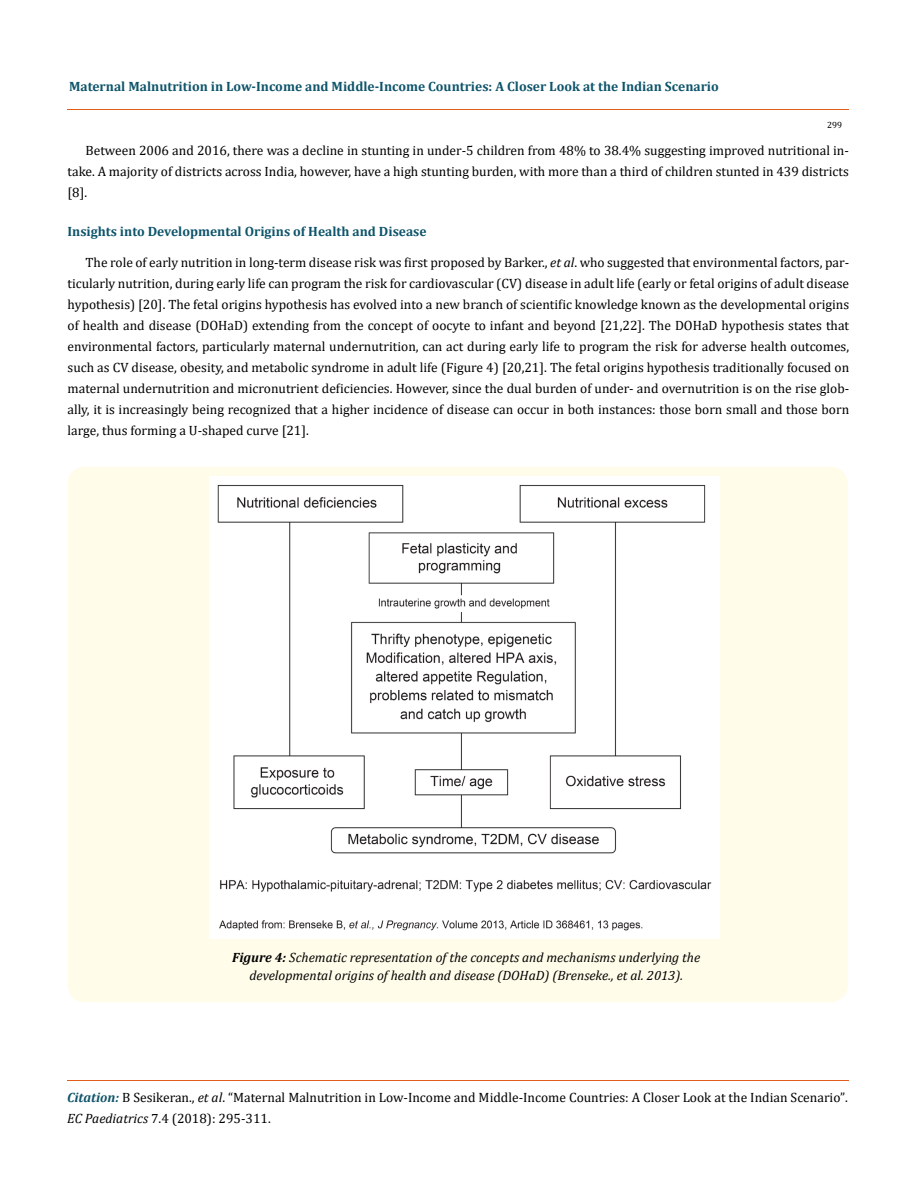
<style>
.page{position:relative;width:917px;height:1190px;background:#fff}
.page>*{position:absolute;margin:0;border:0;box-sizing:border-box;transform-origin:0 0}
.t1{font:13.5px/21px "Cambria";color:#000;text-align:justify}
.t2{font:700 13.5px "Cambria";color:#0e546a}
.t3{font:italic 13.5px/18px "Cambria";color:#000;text-align:center}
.t4{font:9px "Cambria";color:#000}
.s1{font-style:italic}
.s2{font-weight:700}
.s3{font-weight:700;font-style:italic;color:#0e546a}
.s4{font-size:13.35px}
</style>
<div class="page">
<hr style="left:68px;top:109px;width:781px;height:1px;background:#e05d1a">
<div style="left:68px;top:466px;width:780px;height:536px;background:#fffde9;border-radius:18px"></div>
<img style="left:210px;top:476px;width:509px;height:462px">
<p class="t2" style="left:69px;top:77px;width:651px">Maternal Malnutrition in Low-Income and Middle-Income Countries: A Closer Look at the Indian Scenario</p>
<p class="t4" style="left:827px;top:120px;width:16px">299</p>
<p class="t1" style="left:68px;top:140px;width:783px;text-indent:18px">Between 2006 and 2016, there was a decline in stunting in under-5 children from 48% to 38.4% suggesting improved nutritional in&shy;take. A majority of districts across India, however, have a high stunting burden, with more than a third of children stunted in 439 districts [8].</p>
<p class="t2" style="left:68px;top:221px;width:360px">Insights into Developmental Origins of Health and Disease</p>
<p class="t1" style="left:68px;top:252px;width:783px;text-indent:18px">The role of early nutrition in long-term disease risk was first proposed by Barker., <span class="s1">et al</span>. who suggested that environmental factors, par&shy;ticularly nutrition, during early life can program the risk for cardiovascular (CV) disease in adult life (early or fetal origins of adult disease hypothesis) [20]. The fetal origins hypothesis has evolved into a new branch of scientific knowledge known as the developmental origins of health and disease (DOHaD) extending from the concept of oocyte to infant and beyond [21,22]. The DOHaD hypothesis states that environmental factors, particularly maternal undernutrition, can act during early life to program the risk for adverse health outcomes, such as CV disease, obesity, and metabolic syndrome in adult life (Figure 4) [20,21]. The fetal origins hypothesis traditionally focused on maternal undernutrition and micronutrient deficiencies. However, since the dual burden of under- and overnutrition is on the rise glob&shy;ally, it is increasingly being recognized that a higher incidence of disease can occur in both instances: those born small and those born large, thus forming a U-shaped curve [21].</p>
<p class="t3" style="left:232px;top:948px;width:469px"><span class="s2">Figure 4:</span> Schematic representation of the concepts and mechanisms underlying the developmental origins of health and disease (DOHaD) (Brenseke., et al. 2013).</p>
<p class="t1" style="left:67px;top:1086px;width:782px"><span class="s3">Citation:</span> B Sesikeran., <span class="s1">et al</span>. “Maternal Malnutrition in Low-Income and Middle-Income Countries: A Closer Look at the Indian Scenario”<span class="s4">.<br></span><span class="s1">EC Paediatrics</span> <span class="s4">7</span>.4 (2018): 295-311.</p>
</div>
